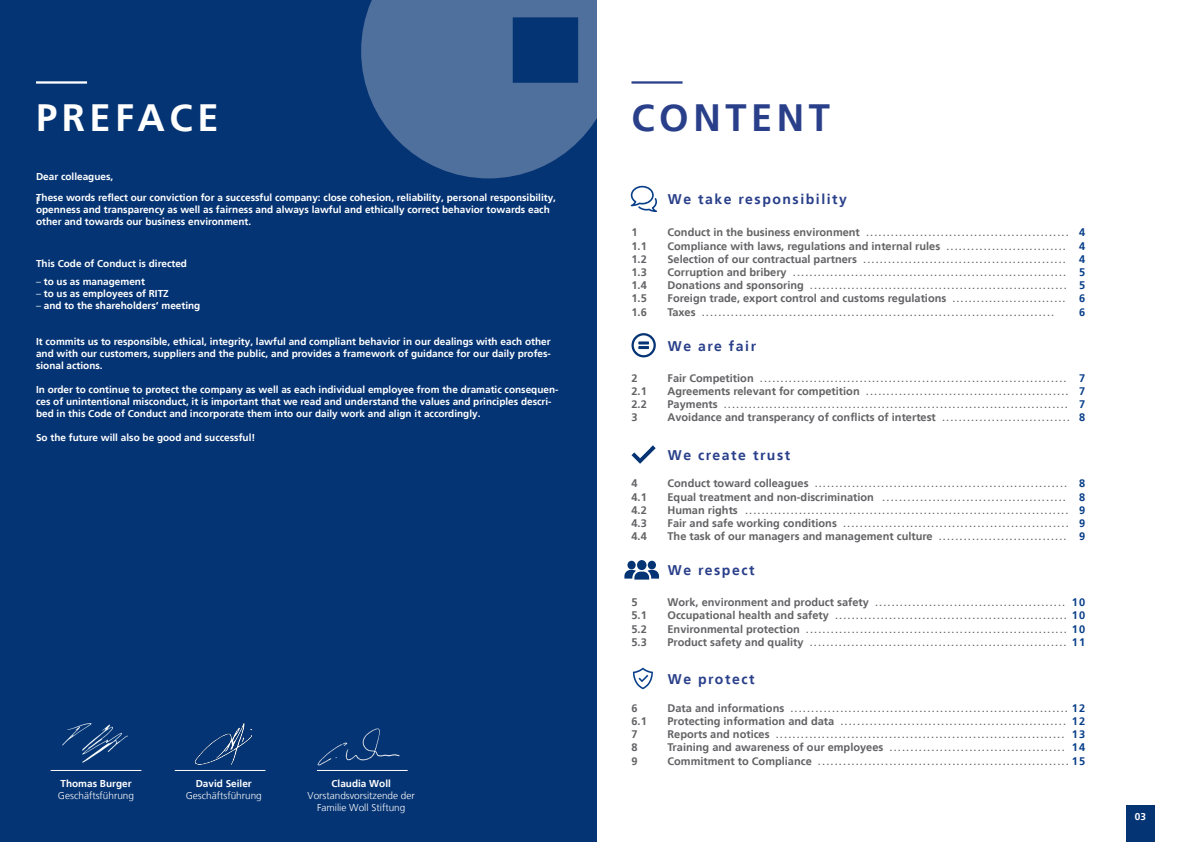
<style>
.page{position:relative;width:1191px;height:842px;background:#fff}
.page>*{position:absolute;margin:0;border:0;box-sizing:border-box;transform-origin:0 0}
.t1{font:700 38px "Frutiger LT";letter-spacing:.12em;color:#fff}
.t2{font:700 38px "Frutiger LT";letter-spacing:.12em;color:#293f8a}
.t3{font:700 14px "Frutiger LT";letter-spacing:.11em;color:#293f8a}
.t4{font:11px "Frutiger LT";color:#636366}
.t5{font:700 11px "Frutiger LT";color:#636366}
.t6{font:700 11px "Frutiger LT";color:#083e89}
.t7{font:700 10px/12px "Frutiger LT";color:#fff}
.t8{font:300 10px/12px "Frutiger LT";color:#fff;text-align:center}
.s1{font-family:"Frutiger";font-weight:400;font-stretch:condensed}
.s2{font-weight:700}
.s3{font-weight:700;color:#083e89}
.s4{font-weight:400}
.s5{color:#083e89}
</style>
<div class="page">
<div style="left:0;top:0;width:597px;height:842px;background:#053474"></div>
<svg style="left:361px;top:0;width:236px;height:178px;fill:#4f709d"></svg>
<hr style="left:36px;top:81px;width:51px;height:3px;background:#fff">
<hr style="left:631px;top:81px;width:51px;height:3px;background:#293f8a">
<svg style="left:631px;top:186px;width:26px;height:26px"></svg>
<svg style="left:633px;top:667px;width:20px;height:22px"></svg>
<svg style="left:631px;top:333px;width:25px;height:24px"></svg>
<svg style="left:631px;top:445px;width:24px;height:19px"></svg>
<svg style="left:624px;top:560px;width:35px;height:20px"></svg>
<div style="left:1126px;top:806px;width:28px;height:36px;background:#053474"></div>
<hr style="left:51px;top:770px;width:90px;height:1px;background:#fff">
<hr style="left:175px;top:770px;width:90px;height:1px;background:#fff">
<hr style="left:317px;top:770px;width:91px;height:1px;background:#fff">
<img style="left:194px;top:723px;width:72px;height:48px">
<img style="left:317px;top:728px;width:83px;height:38px">
<img style="left:62px;top:723px;width:66px;height:40px">
<p class="t1" style="left:36px;top:95px;width:184px">PREFACE</p>
<p class="t7" style="left:36px;top:170px;width:79px">Dear colleagues,</p>
<p class="t7" style="left:36px;top:194px;width:4px">I</p>
<p class="t7" style="left:36px;top:192px;width:521px">These words reflect our conviction for a successful company: close cohesion, reliability, personal responsibility, openness and transparency as well as fairness and always lawful and ethically correct behavior towards each other and towards our business environment.</p>
<p class="t7" style="left:36px;top:257px;width:152px">This Code of Conduct is directed</p>
<p class="t7" style="left:36px;top:275px;width:110px"><span class="s1">–</span> to us as management</p>
<p class="t7" style="left:36px;top:287px;width:134px"><span class="s1">–</span> to us as employees of RITZ</p>
<p class="t7" style="left:36px;top:299px;width:166px"><span class="s1">–</span> and to the shareholders‘ meeting</p>
<p class="t7" style="left:36px;top:335px;width:516px;text-align:justify">It commits us to responsible, ethical, integrity, lawful and compliant behavior in our dealings with each other and with our customers, suppliers and the public, and provides a framework of guidance for our daily profes&shy;sional actions.</p>
<p class="t7" style="left:36px;top:383px;width:524px">In order to continue to protect the company as well as each individual employee from the dramatic consequen&shy;ces of unintentional misconduct, it is important that we read and understand the values and principles descri&shy;bed in this Code of Conduct and incorporate them into our daily work and align it accordingly.</p>
<p class="t7" style="left:36px;top:431px;width:221px">So the future will also be good and successful!</p>
<p class="t7" style="left:60px;top:777px;width:73px">Thomas Burger</p>
<p class="t8" style="left:58px;top:789px;width:78px">Geschäftsführung</p>
<p class="t7" style="left:196px;top:777px;width:58px">David Seiler</p>
<p class="t8" style="left:186px;top:789px;width:78px">Geschäftsführung</p>
<p class="t7" style="left:331px;top:777px;width:61px">Claudia Woll</p>
<p class="t8" style="left:307px;top:789px;width:109px">Vorstandsvorsitzende der<br>Familie Woll Stiftung</p>
<p class="t2" style="left:631px;top:95px;width:200px">CONTENT</p>
<p class="t3" style="left:668px;top:191px;width:181px">We take responsibility</p>
<p class="t5" style="left:631px;top:226px;width:8px">1</p>
<p class="t4" style="left:667px;top:226px;width:419px"><span class="s2">Conduct in the business environment</span> ................................................. <span class="s3">4</span></p>
<p class="t5" style="left:631px;top:239px;width:17px">1.1</p>
<p class="t5" style="left:667px;top:239px;width:419px">Compliance with laws, regulations and internal rules <span class="s4">.............................</span> <span class="s5">4</span></p>
<p class="t5" style="left:631px;top:253px;width:17px">1.2</p>
<p class="t4" style="left:667px;top:253px;width:419px"><span class="s2">Selection of our contractual partners</span> ................................................. <span class="s3">4</span></p>
<p class="t5" style="left:631px;top:266px;width:17px">1.3</p>
<p class="t4" style="left:667px;top:266px;width:419px"><span class="s2">Corruption and bribery</span> .................................................................. <span class="s3">5</span></p>
<p class="t5" style="left:631px;top:279px;width:17px">1.4</p>
<p class="t4" style="left:667px;top:279px;width:419px"><span class="s2">Donations and sponsoring</span> .............................................................. <span class="s3">5</span></p>
<p class="t5" style="left:631px;top:292px;width:17px">1.5</p>
<p class="t5" style="left:667px;top:292px;width:419px">Foreign trade, export control and customs regulations <span class="s4">............................</span> <span class="s5">6</span></p>
<p class="t5" style="left:631px;top:305px;width:17px">1.6</p>
<p class="t4" style="left:667px;top:305px;width:388px"><span class="s2">Taxes</span> .....................................................................................</p>
<p class="t6" style="left:1079px;top:305px;width:8px">6</p>
<p class="t3" style="left:668px;top:337px;width:90px">We are fair</p>
<p class="t5" style="left:631px;top:371px;width:8px">2</p>
<p class="t4" style="left:667px;top:371px;width:419px"><span class="s2">Fair Competition</span> .......................................................................... <span class="s3">7</span></p>
<p class="t5" style="left:631px;top:385px;width:17px">2.1</p>
<p class="t4" style="left:667px;top:385px;width:419px"><span class="s2">Agreements relevant for competition</span> ................................................. <span class="s3">7</span></p>
<p class="t5" style="left:631px;top:398px;width:17px">2.2</p>
<p class="t4" style="left:667px;top:398px;width:419px"><span class="s2">Payments</span> ................................................................................... <span class="s3">7</span></p>
<p class="t5" style="left:631px;top:411px;width:8px">3</p>
<p class="t5" style="left:667px;top:411px;width:419px">Avoidance and transperancy of conflicts of intertest <span class="s4">...............................</span> <span class="s5">8</span></p>
<p class="t3" style="left:668px;top:447px;width:124px">We create trust</p>
<p class="t5" style="left:631px;top:477px;width:8px">4</p>
<p class="t4" style="left:667px;top:477px;width:419px"><span class="s2">Conduct toward colleagues</span> ............................................................. <span class="s3">8</span></p>
<p class="t5" style="left:631px;top:490px;width:17px">4.1</p>
<p class="t4" style="left:667px;top:490px;width:419px"><span class="s2">Equal treatment and non-discrimination</span> ............................................ <span class="s3">8</span></p>
<p class="t5" style="left:631px;top:503px;width:17px">4.2</p>
<p class="t4" style="left:667px;top:503px;width:419px"><span class="s2">Human rights</span> .............................................................................. <span class="s3">9</span></p>
<p class="t5" style="left:631px;top:517px;width:17px">4.3</p>
<p class="t4" style="left:667px;top:517px;width:419px"><span class="s2">Fair and safe working conditions</span> ...................................................... <span class="s3">9</span></p>
<p class="t5" style="left:631px;top:530px;width:17px">4.4</p>
<p class="t5" style="left:667px;top:530px;width:419px">The task of our managers and management culture <span class="s4">...............................</span> <span class="s5">9</span></p>
<p class="t3" style="left:668px;top:562px;width:88px">We respect</p>
<p class="t5" style="left:631px;top:596px;width:8px">5</p>
<p class="t4" style="left:667px;top:596px;width:419px"><span class="s2">Work, environment and product safety</span> .............................................. <span class="s3">10</span></p>
<p class="t5" style="left:631px;top:609px;width:17px">5.1</p>
<p class="t4" style="left:667px;top:609px;width:419px"><span class="s2">Occupational health and safety</span> ........................................................ <span class="s3">10</span></p>
<p class="t5" style="left:631px;top:622px;width:17px">5.2</p>
<p class="t4" style="left:667px;top:622px;width:419px"><span class="s2">Environmental protection</span> ............................................................... <span class="s3">10</span></p>
<p class="t5" style="left:631px;top:635px;width:17px">5.3</p>
<p class="t4" style="left:667px;top:635px;width:419px"><span class="s2">Product safety and quality</span> .............................................................. <span class="s3">11</span></p>
<p class="t3" style="left:668px;top:670px;width:88px">We protect</p>
<p class="t5" style="left:631px;top:701px;width:8px">6</p>
<p class="t4" style="left:667px;top:701px;width:419px"><span class="s2">Data and informations</span> ................................................................... <span class="s3">12</span></p>
<p class="t5" style="left:631px;top:715px;width:17px">6.1</p>
<p class="t4" style="left:667px;top:715px;width:419px"><span class="s2">Protecting information and data</span> ...................................................... <span class="s3">12</span></p>
<p class="t5" style="left:631px;top:728px;width:8px">7</p>
<p class="t4" style="left:667px;top:728px;width:419px"><span class="s2">Reports and notices</span> ..................................................................... <span class="s3">13</span></p>
<p class="t5" style="left:631px;top:741px;width:8px">8</p>
<p class="t4" style="left:667px;top:741px;width:419px"><span class="s2">Training and awareness of our employees</span> .......................................... <span class="s3">14</span></p>
<p class="t5" style="left:631px;top:754px;width:8px">9</p>
<p class="t4" style="left:667px;top:754px;width:419px"><span class="s2">Commitment to Compliance</span> ............................................................ <span class="s3">15</span></p>
<p class="t7" style="left:1135px;top:811px;width:13px">03</p>
</div>
